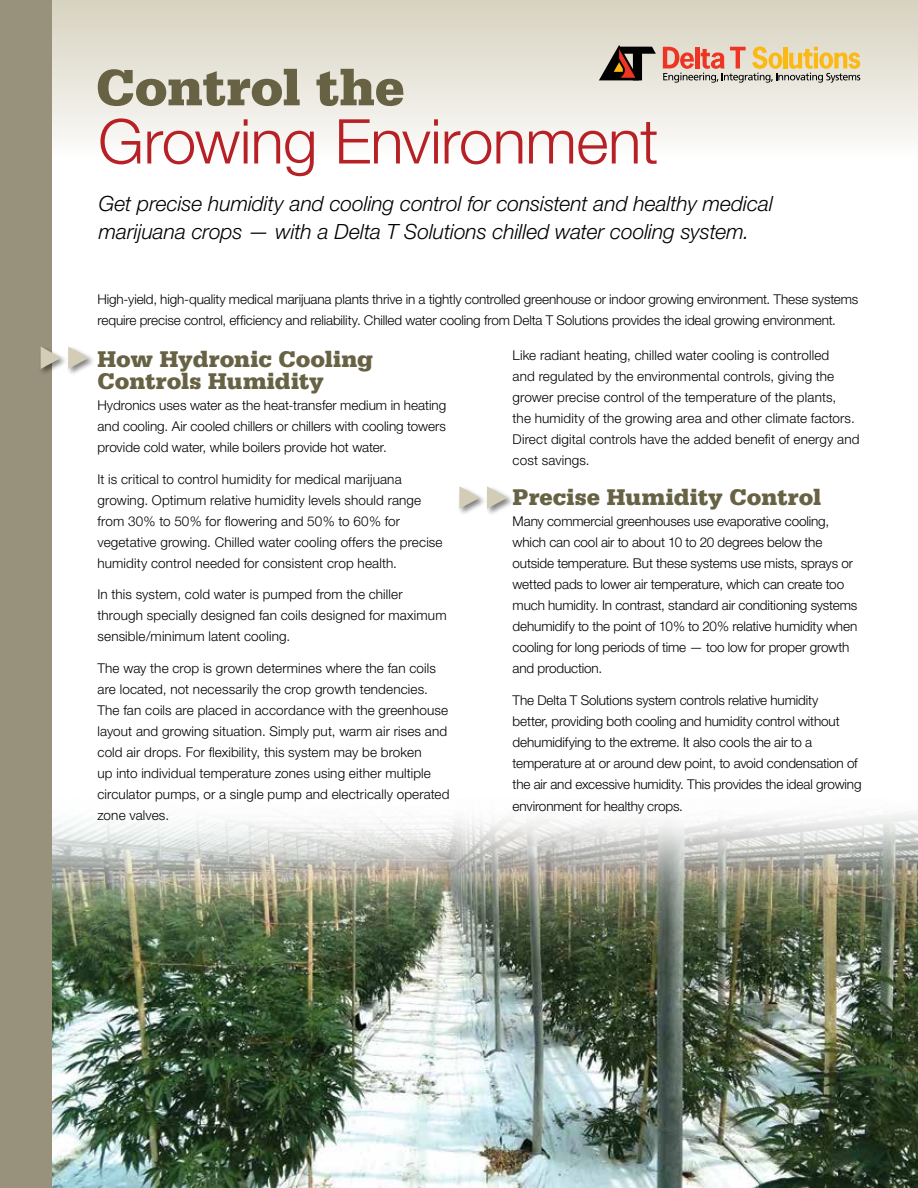
<style>
.page{position:relative;width:918px;height:1188px;background:#fff}
.page>*{position:absolute;margin:0;border:0;box-sizing:border-box;transform-origin:0 0}
.t1{font:300 61.8px "Helvetica Neue";letter-spacing:-.01em;color:#b72126}
.t2{font:900 54px "Serifa";letter-spacing:-.005em;color:#676244}
.t3{font:900 24px/22.5px "Serifa";color:#676244}
.t4{font:italic 300 21px/28.5px "Helvetica Neue";letter-spacing:-.005em;color:#000}
.t5{font:300 13.5px/21px "Helvetica Neue";color:#000}
</style>
<div class="page">
<img style="left:52px;top:813px;width:866px;height:375px">
<div style="left:0;top:0;width:918px;height:157px;background:linear-gradient(to bottom,#d7d2bf,#fcfbfa)"></div>
<div style="left:0;top:0;width:52px;height:1188px;background:#98917b"></div>
<div style="left:39px;top:345px;width:57px;height:31px;background:#000;opacity:.5"></div>
<svg style="left:41px;top:346px;width:20px;height:23px"></svg>
<svg style="left:68px;top:346px;width:21px;height:23px"></svg>
<svg style="left:663px;top:46px;width:197px;height:37px"></svg>
<svg style="left:599px;top:45px;width:57px;height:35px"></svg>
<div style="left:457px;top:485px;width:58px;height:31px;background:#000;opacity:.5"></div>
<svg style="left:459px;top:486px;width:21px;height:23px"></svg>
<svg style="left:487px;top:486px;width:20px;height:23px"></svg>
<h2 class="t2" style="left:96px;top:56px;width:310px">Control the</h2>
<h1 class="t1" style="left:98px;top:104px;width:562px">Growing Environment</h1>
<h3 class="t4" style="left:99px;top:189px;width:675px">Get precise humidity and cooling control for consistent and healthy medical marijuana crops — with a Delta T Solutions chilled water cooling system.</h3>
<p class="t5" style="left:98px;top:288px;width:762px">High-yield, high-quality medical marijuana plants thrive in a tightly controlled greenhouse or indoor growing environment. These systems require precise control, efficiency and reliability. Chilled water cooling from Delta T Solutions provides the ideal growing environment.</p>
<h3 class="t3" style="left:98px;top:348px;width:277px">How Hydronic Cooling<br>Controls Humidity</h3>
<p class="t5" style="left:98px;top:395px;width:350px;text-align:justify">Hydronics uses water as the heat-transfer medium in heating and cooling. Air cooled chillers or chillers with cooling towers provide cold water, while boilers provide hot water.</p>
<p class="t5" style="left:98px;top:468px;width:347px">It is critical to control humidity for medical marijuana growing. Optimum relative humidity levels should range from 30% to 50% for flowering and 50% to 60% for vegetative growing. Chilled water cooling offers the precise humidity control needed for consistent crop health.</p>
<p class="t5" style="left:98px;top:584px;width:351px">In this system, cold water is pumped from the chiller through specially designed fan coils designed for maximum sensible/minimum latent cooling.</p>
<p class="t5" style="left:98px;top:657px;width:354px">The way the crop is grown determines where the fan coils are located, not necessarily the crop growth tendencies.<br>The fan coils are placed in accordance with the greenhouse layout and growing situation. Simply put, warm air rises and cold air drops. For flexibility, this system may be broken<br>up into individual temperature zones using either multiple circulator pumps, or a single pump and electrically operated zone valves.</p>
<p class="t5" style="left:513px;top:344px;width:348px">Like radiant heating, chilled water cooling is controlled<br>and regulated by the environmental controls, giving the grower precise control of the temperature of the plants,<br>the humidity of the growing area and other climate factors.<br>Direct digital controls have the added benefit of energy and cost savings.</p>
<h3 class="t3" style="left:513px;top:486px;width:310px">Precise Humidity Control</h3>
<p class="t5" style="left:513px;top:510px;width:346px">Many commercial greenhouses use evaporative cooling, which can cool air to about 10 to 20 degrees below the outside temperature. But these systems use mists, sprays or wetted pads to lower air temperature, which can create too much humidity. In contrast, standard air conditioning systems dehumidify to the point of 10% to 20% relative humidity when cooling for long periods of time — too low for proper growth and production.</p>
<p class="t5" style="left:513px;top:689px;width:350px">The Delta T Solutions system controls relative humidity<br>better, providing both cooling and humidity control without dehumidifying to the extreme. It also cools the air to a temperature at or around dew point, to avoid condensation of the air and excessive humidity. This provides the ideal growing</p>
<p class="t5" style="left:513px;top:795px;width:172px">environment for healthy crops.</p>
</div>
